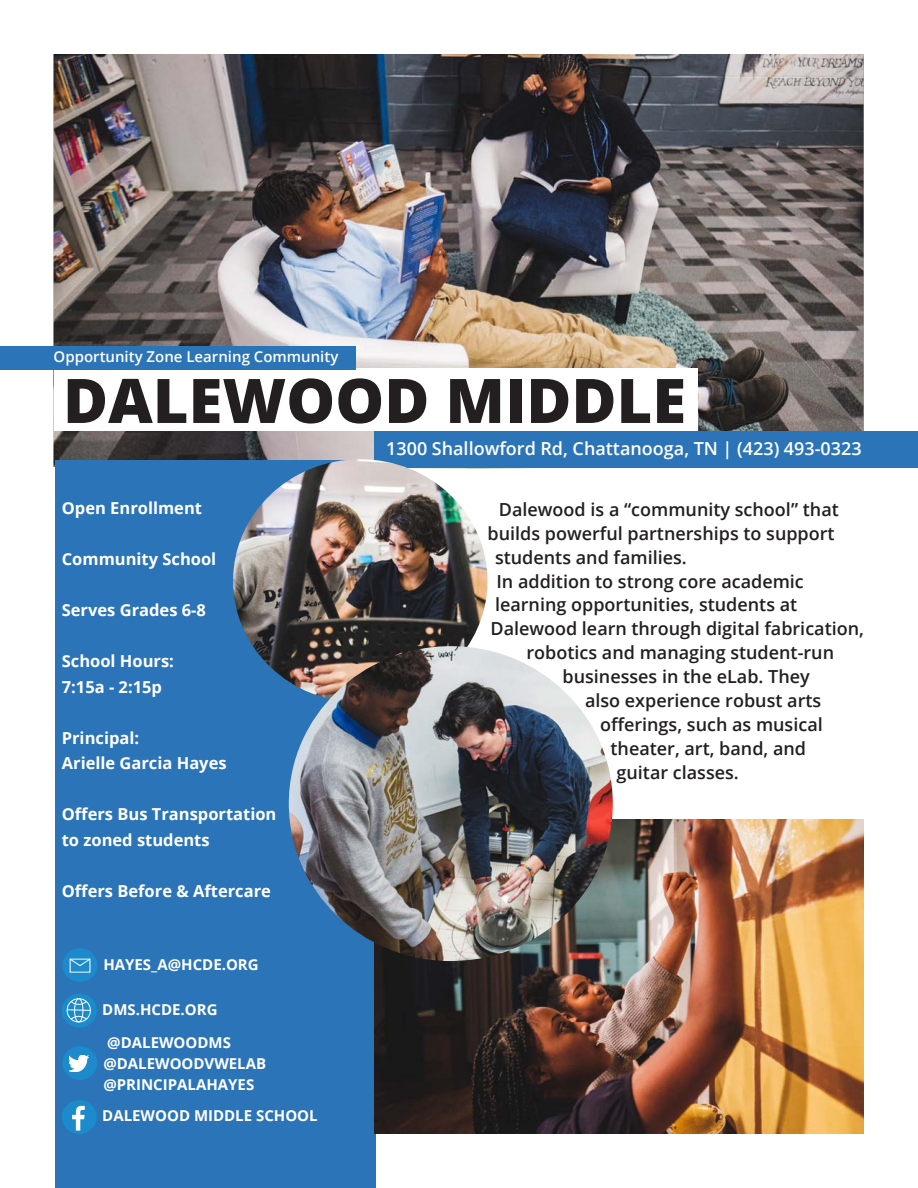
<style>
.page{position:relative;width:918px;height:1188px;background:#fff}
.page>*{position:absolute;margin:0;border:0;box-sizing:border-box;transform-origin:0 0}
.t1{font:800 61.5px "Open Sans";color:#231f20}
.t2{font:600 18px "Open Sans";color:#231f20}
.t3{font:600 18px "Open Sans";color:#fff}
.t4{font:700 16.5px/25.5px "Open Sans";color:#fff}
.t5{font:700 15px "Open Sans";color:#fff}
.t6{font:600 15px "Open Sans";color:#fff}
</style>
<div class="page">
<img style="left:54px;top:54px;width:809px;height:414px">
<div style="left:55px;top:461px;width:321px;height:727px;background:#2b74b7"></div>
<div style="left:62px;top:1100px;width:35px;height:34px;background:#1c8acb;border-radius:50%"></div>
<svg style="left:72px;top:1106px;width:13px;height:25px"></svg>
<div style="left:62px;top:1046px;width:35px;height:34px;background:#1c8acb;border-radius:50%"></div>
<img style="left:69px;top:1054px;width:20px;height:19px">
<div style="left:62px;top:994px;width:35px;height:34px;background:#1b8bcb;border-radius:50%"></div>
<div style="left:67px;top:998px;width:24px;height:24px;border:1px solid #fff;border-radius:50%"></div>
<div style="left:74px;top:998px;width:9px;height:24px;border:1px solid #fff;border-radius:50%"></div>
<svg style="left:67px;top:1000px;width:24px;height:20px"></svg>
<div style="left:375px;top:431px;width:543px;height:37px;background:#2b74b7"></div>
<div style="left:54px;top:368px;width:644px;height:63px;background:#fff"></div>
<div style="left:0;top:346px;width:356px;height:23px;background:#2b74b7"></div>
<img style="left:233px;top:459px;width:255px;height:223px">
<img style="left:375px;top:819px;width:489px;height:315px">
<img style="left:289px;top:646px;width:324px;height:315px">
<div style="left:62px;top:948px;width:35px;height:34px;background:#1c8acb;border-radius:50%"></div>
<svg style="left:70px;top:959px;width:20px;height:8px"></svg>
<p class="t6" style="left:54px;top:347px;width:286px">Opportunity Zone Learning Community</p>
<p class="t1" style="left:63px;top:354px;width:625px">DALEWOOD MIDDLE</p>
<p class="t4" style="left:62px;top:495px;width:142px">Open Enrollment</p>
<p class="t4" style="left:62px;top:546px;width:156px">Community School</p>
<p class="t4" style="left:62px;top:597px;width:146px">Serves Grades 6-8</p>
<p class="t4" style="left:62px;top:648px;width:114px">School Hours:</p>
<p class="t4" style="left:62px;top:674px;width:102px">7:15a - 2:15p</p>
<p class="t4" style="left:62px;top:725px;width:79px">Principal:</p>
<p class="t4" style="left:62px;top:750px;width:166px">Arielle Garcia Hayes</p>
<p class="t4" style="left:62px;top:801px;width:216px">Offers Bus Transportation to zoned students</p>
<p class="t4" style="left:62px;top:878px;width:211px">Offers Before &amp; Aftercare</p>
<p class="t5" style="left:103px;top:954px;width:157px">HAYES_A@HCDE.ORG</p>
<p class="t5" style="left:102px;top:999px;width:117px">DMS.HCDE.ORG</p>
<p class="t5" style="left:107px;top:1032px;width:125px">@DALEWOODMS</p>
<p class="t5" style="left:103px;top:1053px;width:164px">@DALEWOODVWELAB</p>
<p class="t5" style="left:103px;top:1074px;width:152px">@PRINCIPALAHAYES</p>
<p class="t5" style="left:102px;top:1105px;width:217px">DALEWOOD MIDDLE SCHOOL</p>
<p class="t3" style="left:386px;top:436px;width:477px">1300 Shallowford Rd, Chattanooga, TN | (423) 493-0323</p>
<p class="t2" style="left:499px;top:497px;width:341px">Dalewood is a “community school” that</p>
<p class="t2" style="left:488px;top:521px;width:349px">builds powerful partnerships to support</p>
<p class="t2" style="left:495px;top:545px;width:193px">students and families.</p>
<p class="t2" style="left:497px;top:569px;width:309px">In addition to strong core academic</p>
<p class="t2" style="left:495px;top:593px;width:304px">learning opportunities, students at</p>
<p class="t2" style="left:491px;top:617px;width:375px">Dalewood learn through digital fabrication,</p>
<p class="t2" style="left:527px;top:641px;width:309px">robotics and managing student-run</p>
<p class="t2" style="left:563px;top:665px;width:249px">businesses in the eLab. They</p>
<p class="t2" style="left:585px;top:689px;width:238px">also experience robust arts</p>
<p class="t2" style="left:600px;top:713px;width:224px">offerings, such as musical</p>
<p class="t2" style="left:610px;top:737px;width:197px">theater, art, band, and</p>
<p class="t2" style="left:616px;top:761px;width:124px">guitar classes.</p>
</div>
